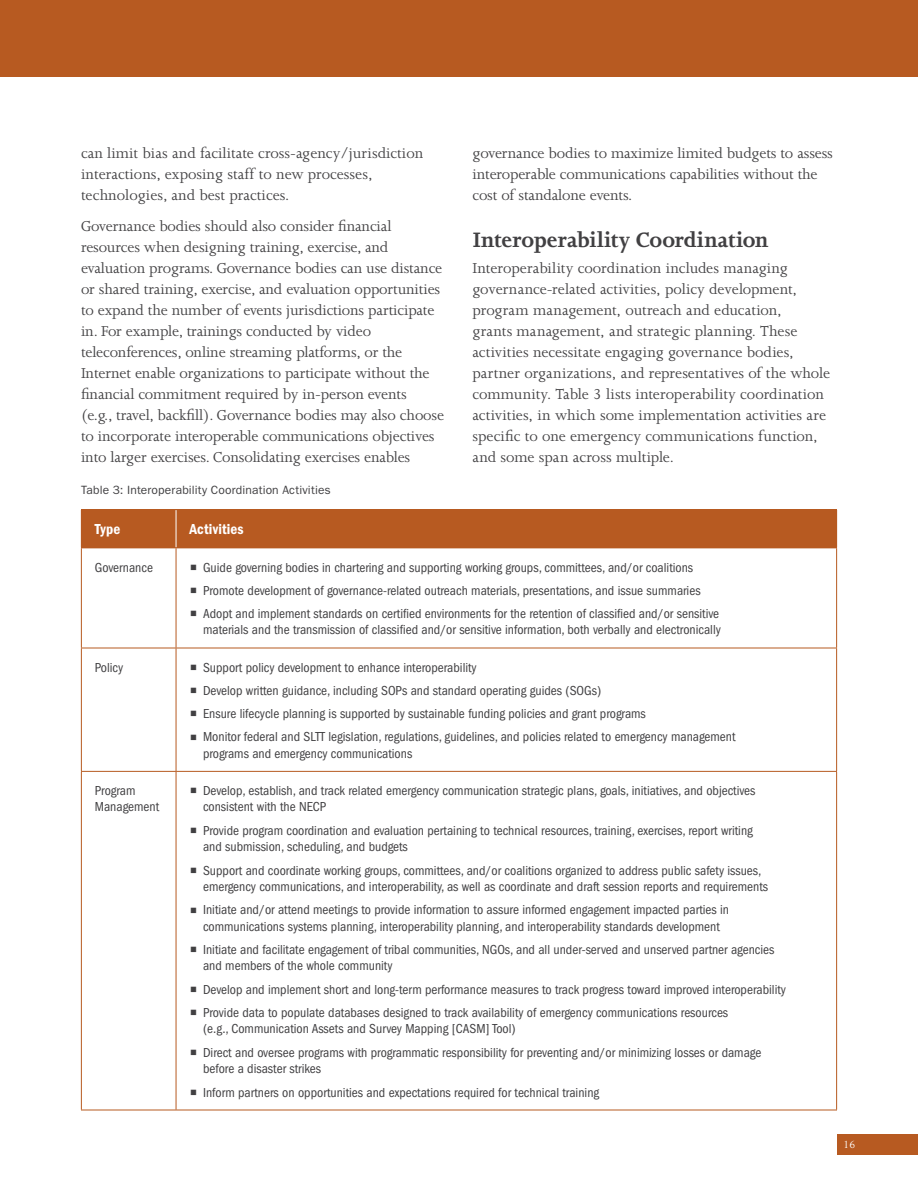
<style>
.page{position:relative;width:918px;height:1188px;background:#fff}
.page>*{position:absolute;margin:0;border:0;box-sizing:border-box;transform-origin:0 0}
.t1{font:700 24px "Joanna MT Std";letter-spacing:-.005em;color:#414042}
.t2{font:16.5px/21px "Joanna MT Std";letter-spacing:-.01em;color:#414042}
.t3{font:600 condensed 15px "Franklin Gothic";letter-spacing:.01em;color:#fff}
.t4{font:condensed 13.5px/23.2px "Franklin Gothic";color:#414042}
.t5{font:12px "ITC Franklin Gothic Std";letter-spacing:.015em;color:#414042}
.t6{font:12px "Joanna MT Std";color:#fff}
</style>
<div class="page">
<div style="left:837px;top:1134px;width:81px;height:21px;background:#b75a21"></div>
<div style="left:0;top:0;width:918px;height:77px;background:#b75a21"></div>
<div style="left:81px;top:510px;width:95px;height:38px;background:#b75a21"></div>
<div style="left:176px;top:510px;width:661px;height:38px;background:#b75a21"></div>
<hr style="left:176px;top:510px;width:1px;height:38px;background:#fff">
<hr style="left:81px;top:509px;width:95px;height:1px;background:#b75a21">
<hr style="left:176px;top:509px;width:661px;height:1px;background:#b75a21">
<hr style="left:81px;top:548px;width:95px;height:1px;background:#b75a21">
<hr style="left:176px;top:548px;width:661px;height:1px;background:#b75a21">
<hr style="left:81px;top:648px;width:95px;height:1px;background:#b75a21">
<hr style="left:81px;top:648px;width:1px;height:123px;background:#b75a21">
<hr style="left:176px;top:648px;width:661px;height:1px;background:#b75a21">
<hr style="left:176px;top:648px;width:1px;height:123px;background:#b75a21">
<hr style="left:836px;top:648px;width:1px;height:123px;background:#b75a21">
<hr style="left:81px;top:771px;width:95px;height:1px;background:#b75a21">
<hr style="left:81px;top:772px;width:1px;height:338px;background:#b75a21">
<hr style="left:176px;top:771px;width:661px;height:1px;background:#b75a21">
<hr style="left:176px;top:772px;width:1px;height:338px;background:#b75a21">
<hr style="left:836px;top:772px;width:1px;height:338px;background:#b75a21">
<hr style="left:81px;top:1110px;width:95px;height:1px;background:#b75a21">
<hr style="left:176px;top:1110px;width:661px;height:1px;background:#b75a21">
<hr style="left:81px;top:548px;width:1px;height:100px;background:#b75a21">
<hr style="left:176px;top:548px;width:1px;height:100px;background:#b75a21">
<hr style="left:836px;top:548px;width:1px;height:100px;background:#b75a21">
<p class="t2" style="left:81px;top:142px;width:344px">can limit bias and facilitate cross-agency/jurisdiction interactions, exposing staff to new processes, technologies, and best practices.</p>
<p class="t2" style="left:81px;top:216px;width:365px">Governance bodies should also consider fnancial resources when designing training, exercise, and evaluation programs. Governance bodies can use distance or shared training, exercise, and evaluation opportunities to expand the number of events jurisdictions participate in. For example, trainings conducted by video teleconferences, online streaming platforms, or the Internet enable organizations to participate without the fnancial commitment required by in-person events<br>(e.g., travel, backfll). Governance bodies may also choose to incorporate interoperable communications objectives into larger exercises. Consolidating exercises enables</p>
<p class="t2" style="left:472px;top:142px;width:362px">governance bodies to maximize limited budgets to assess interoperable communications capabilities without the cost of standalone events.</p>
<h3 class="t1" style="left:472px;top:227px;width:297px">Interoperability Coordination</h3>
<p class="t2" style="left:472px;top:258px;width:359px">Interoperability coordination includes managing governance-related activities, policy development, program management, outreach and education,<br>grants management, and strategic planning. These activities necessitate engaging governance bodies, partner organizations, and representatives of the whole community. Table 3 lists interoperability coordination activities, in which some implementation activities are specifc to one emergency communications function, and some span across multiple.</p>
<p class="t5" style="left:81px;top:483px;width:251px">Table 3: Interoperability Coordination Activities</p>
<p class="t3" style="left:95px;top:521px;width:27px">Type</p>
<p class="t3" style="left:190px;top:521px;width:56px">Activities</p>
<p class="t4" style="left:95px;top:556px;width:60px">Governance</p>
<p class="t4" style="left:203px;top:556px;width:518px">Guide governing bodies in chartering and supporting working groups, committees, and/or coalitions<br>Promote development of governance-related outreach materials, presentations, and issue summaries<br>Adopt and implement standards on certifed environments for the retention of classifed and/or sensitive</p>
<p class="t4" style="left:203px;top:619px;width:519px">materials and the transmission of classifed and/or sensitive information, both verbally and electronically</p>
<p class="t4" style="left:95px;top:656px;width:30px">Policy</p>
<p class="t4" style="left:203px;top:656px;width:534px">Support policy development to enhance interoperability<br>Develop written guidance, including SOPs and standard operating guides (SOGs)<br>Ensure lifecycle planning is supported by sustainable funding policies and grant programs<br>Monitor federal and SLTT legislation, regulations, guidelines, and policies related to emergency management</p>
<p class="t4" style="left:203px;top:742px;width:211px">programs and emergency communications</p>
<p class="t4" style="left:95px;top:779px;width:42px">Program</p>
<p class="t4" style="left:203px;top:779px;width:554px">Develop, establish, and track related emergency communication strategic plans, goals, initiatives, and objectives</p>
<p class="t4" style="left:95px;top:796px;width:66px">Management</p>
<p class="t4" style="left:203px;top:796px;width:551px">consistent with the NECP<br>Provide program coordination and evaluation pertaining to technical resources, training, exercises, report writing</p>
<p class="t4" style="left:203px;top:835px;width:560px">and submission, scheduling, and budgets<br>Support and coordinate working groups, committees, and/or coalitions organized to address public safety issues,</p>
<p class="t4" style="left:203px;top:875px;width:567px">emergency communications, and interoperability, as well as coordinate and draft session reports and requirements<br>Initiate and/or attend meetings to provide information to assure informed engagement impacted parties in</p>
<p class="t4" style="left:203px;top:915px;width:573px">communications systems planning, interoperability planning, and interoperability standards development<br>Initiate and facilitate engagement of tribal communities, NGOs, and all under-served and unserved partner agencies</p>
<p class="t4" style="left:203px;top:955px;width:584px">and members of the whole community<br>Develop and implement short and long-term performance measures to track progress toward improved interoperability<br>Provide data to populate databases designed to track availability of emergency communications resources</p>
<p class="t4" style="left:203px;top:1018px;width:560px">(e.g., Communication Assets and Survey Mapping [CASM] Tool)<br>Direct and oversee programs with programmatic responsibility for preventing and/or minimizing losses or damage</p>
<p class="t4" style="left:203px;top:1057px;width:398px">before a disaster strikes<br>Inform partners on opportunities and expectations required for technical training</p>
<p class="t6" style="left:843px;top:1138px;width:14px">16</p>
</div>
